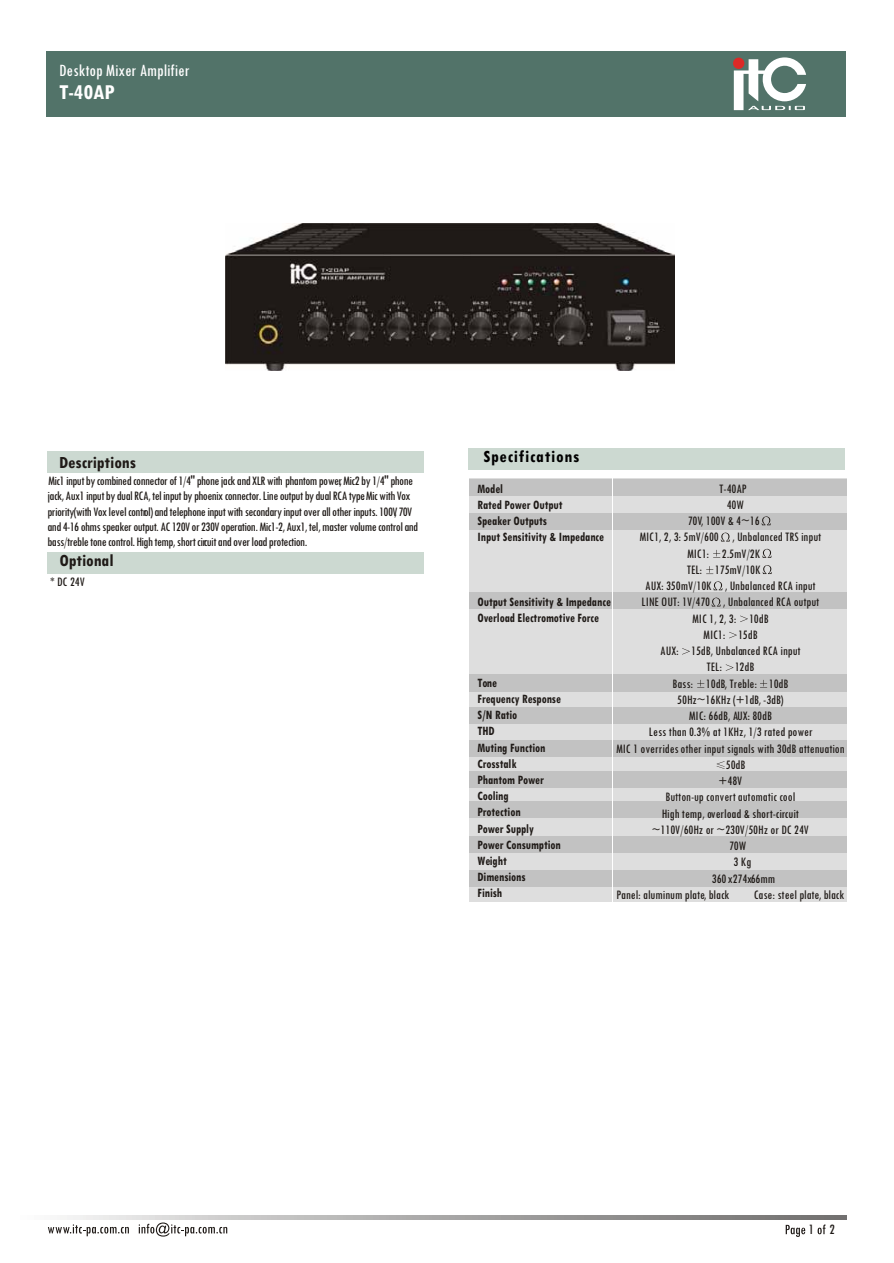
<style>
.page{position:relative;width:894px;height:1263px;background:#fff}
.page>*{position:absolute;margin:0;border:0;box-sizing:border-box;transform-origin:0 0}
.t1{font:700 22.5px "Tw Cen MT Condensed";color:#fff}
.t2{font:18px "Tw Cen MT Condensed";color:#fff}
.t3{font:700 18px "Tw Cen MT Condensed";color:#1f1a17}
.t4{font:700 18px "Tw Cen MT Condensed";letter-spacing:.045em;color:#000}
.t5{font:15px "Tw Cen MT Condensed";color:#1f1a17}
.t6{font:13.5px "Tw Cen MT Condensed";color:#1f1a17}
.t7{font:13.5px/15.1px "Tw Cen MT Condensed";letter-spacing:-.035em;color:#1f1a17}
.t8{font:700 13.5px/16.2px "Tw Cen MT Condensed";color:#1f1a17;scale:.89 1}
</style>
<div class="page">
<div style="left:469px;top:479px;width:378px;height:423px;background:#dedede"></div>
<div style="left:470px;top:740px;width:377px;height:17px;background:#c2c2c2"></div>
<div style="left:470px;top:771px;width:377px;height:16px;background:#c2c2c2"></div>
<div style="left:470px;top:801px;width:377px;height:17px;background:#c2c2c2"></div>
<div style="left:470px;top:836px;width:377px;height:17px;background:#c2c2c2"></div>
<div style="left:470px;top:870px;width:377px;height:16px;background:#c2c2c2"></div>
<div style="left:470px;top:708px;width:377px;height:16px;background:#c2c2c2"></div>
<div style="left:470px;top:674px;width:377px;height:18px;background:#c2c2c2"></div>
<div style="left:47px;top:451px;width:377px;height:22px;background:#ccd9d1"></div>
<div style="left:470px;top:592px;width:377px;height:17px;background:#c2c2c2"></div>
<svg style="left:786px;top:1225px;width:19px;height:12px"></svg>
<svg style="left:818px;top:1225px;width:8px;height:9px"></svg>
<svg style="left:48px;top:1224px;width:81px;height:12px"></svg>
<svg style="left:139px;top:1223px;width:88px;height:14px"></svg>
<div style="left:468px;top:448px;width:377px;height:22px;background:#ccd9d1"></div>
<div style="left:47px;top:51px;width:799px;height:65px;background:#527369"></div>
<svg style="left:734px;top:57px;width:72px;height:53px"></svg>
<div style="left:469px;top:479px;width:377px;height:17px;background:#c2c2c2"></div>
<div style="left:469px;top:513px;width:377px;height:17px;background:#c2c2c2"></div>
<hr style="left:612px;top:477px;width:1px;height:426px;background:#fff">
<img style="left:225px;top:224px;width:450px;height:146px">
<div style="left:47px;top:552px;width:377px;height:22px;background:#ccd9d1"></div>
<svg style="left:762px;top:516px;width:9px;height:9px"></svg>
<svg style="left:721px;top:533px;width:9px;height:9px"></svg>
<svg style="left:762px;top:549px;width:10px;height:9px"></svg>
<svg style="left:763px;top:565px;width:9px;height:9px"></svg>
<svg style="left:713px;top:581px;width:10px;height:9px"></svg>
<svg style="left:711px;top:598px;width:10px;height:9px"></svg>
<svg style="left:713px;top:550px;width:7px;height:8px"></svg>
<svg style="left:706px;top:566px;width:7px;height:8px"></svg>
<svg style="left:740px;top:616px;width:8px;height:6px"></svg>
<svg style="left:729px;top:632px;width:8px;height:6px"></svg>
<svg style="left:682px;top:648px;width:8px;height:7px"></svg>
<svg style="left:726px;top:664px;width:8px;height:7px"></svg>
<svg style="left:697px;top:680px;width:7px;height:8px"></svg>
<svg style="left:760px;top:680px;width:7px;height:8px"></svg>
<svg style="left:717px;top:761px;width:8px;height:8px"></svg>
<h2 class="t2" style="left:59px;top:65px;width:132px">Desktop Mixer Amplifier</h2>
<h1 class="t1" style="left:59px;top:85px;width:57px">T-40AP</h1>
<h2 class="t3" style="left:59px;top:456px;width:78px">Descriptions</h2>
<p class="t7" style="left:48px;top:475px;width:372px">Mic1 input by combined connector of 1/4" phone jack and XLR with phantom power, Mic2 by 1/4" phone jack, Aux1 input by dual RCA, tel input by phoenix connector. Line output by dual RCA type. Mic with Vox priority(with Vox level control) and telephone input with secondary input over all other inputs. 100V, 70V and 4-16 ohms speaker output. AC 120V or 230V operation. Mic1-2, Aux1, tel, master volume control and bass/treble tone control. High temp, short circuit and over load protection.</p>
<h2 class="t3" style="left:59px;top:555px;width:55px">Optional</h2>
<p class="t6" style="left:50px;top:577px;width:36px">* DC 24V</p>
<h2 class="t4" style="left:483px;top:451px;width:97px">Specifications</h2>
<p class="t8" style="left:478px;top:481px;width:144px">Model<br>Rated Power Output<br>Speaker Outputs<br>Input Sensitivity &amp; Impedance</p>
<p class="t6" style="left:719px;top:484px;width:29px">T-40AP</p>
<p class="t6" style="left:727px;top:500px;width:19px">40W</p>
<p class="t6" style="left:688px;top:516px;width:73px">70V, 100V &amp; 4~16</p>
<p class="t6" style="left:639px;top:533px;width:183px">MIC1, 2, 3: 5mV/600 , Unbalanced TRS input</p>
<p class="t6" style="left:687px;top:549px;width:75px">MIC1: 2.5mV/2K</p>
<p class="t6" style="left:687px;top:565px;width:75px">TEL: 175mV/10K</p>
<p class="t6" style="left:645px;top:581px;width:172px">AUX: 350mV/10K , Unbalanced RCA input</p>
<p class="t6" style="left:642px;top:598px;width:179px">LINE OUT: 1V/470 , Unbalanced RCA output</p>
<p class="t6" style="left:692px;top:614px;width:78px">MIC 1, 2, 3: 10dB</p>
<p class="t6" style="left:703px;top:630px;width:56px">MIC1: 15dB</p>
<p class="t6" style="left:660px;top:646px;width:142px">AUX: 15dB, Unbalanced RCA input</p>
<p class="t6" style="left:707px;top:663px;width:49px">TEL: 12dB</p>
<p class="t6" style="left:673px;top:679px;width:117px">Bass: 10dB, Treble: 10dB</p>
<p class="t6" style="left:677px;top:695px;width:108px">50Hz~16KHz (+1dB, -3dB)</p>
<p class="t6" style="left:689px;top:711px;width:85px">MIC: 66dB, AUX: 80dB</p>
<p class="t6" style="left:649px;top:728px;width:165px">Less than 0.3% at 1KHz, 1/3 rated power</p>
<p class="t6" style="left:616px;top:744px;width:230px">MIC 1 overrides other input signals with 30dB attenuation</p>
<p class="t6" style="left:726px;top:760px;width:21px">50dB</p>
<p class="t6" style="left:719px;top:776px;width:25px">+48V</p>
<p class="t6" style="left:666px;top:793px;width:131px">Button-up convert automatic cool</p>
<p class="t6" style="left:662px;top:809px;width:139px">High temp, overload &amp; short-circuit</p>
<p class="t6" style="left:652px;top:825px;width:158px">~110V/60Hz or ~230V/50Hz or DC 24V</p>
<p class="t6" style="left:729px;top:841px;width:19px">70W</p>
<p class="t6" style="left:734px;top:857px;width:19px">3 Kg</p>
<p class="t6" style="left:712px;top:874px;width:65px">360 x274x66mm</p>
<p class="t6" style="left:616px;top:890px;width:115px">Panel: aluminum plate, black</p>
<p class="t6" style="left:754px;top:890px;width:92px">Case: steel plate, black</p>
<p class="t8" style="left:478px;top:595px;width:151px">Output Sensitivity &amp; Impedance<br>Overload Electromotive Force</p>
<p class="t8" style="left:478px;top:676px;width:95px">Tone<br>Frequency Response<br>S/N Ratio<br>THD<br>Muting Function<br>Crosstalk<br>Phantom Power<br>Cooling<br>Protection<br>Power Supply<br>Power Consumption<br>Weight<br>Dimensions<br>Finish</p>
<p class="t5" style="left:809px;top:1225px;width:28px">1 2</p>
</div>
